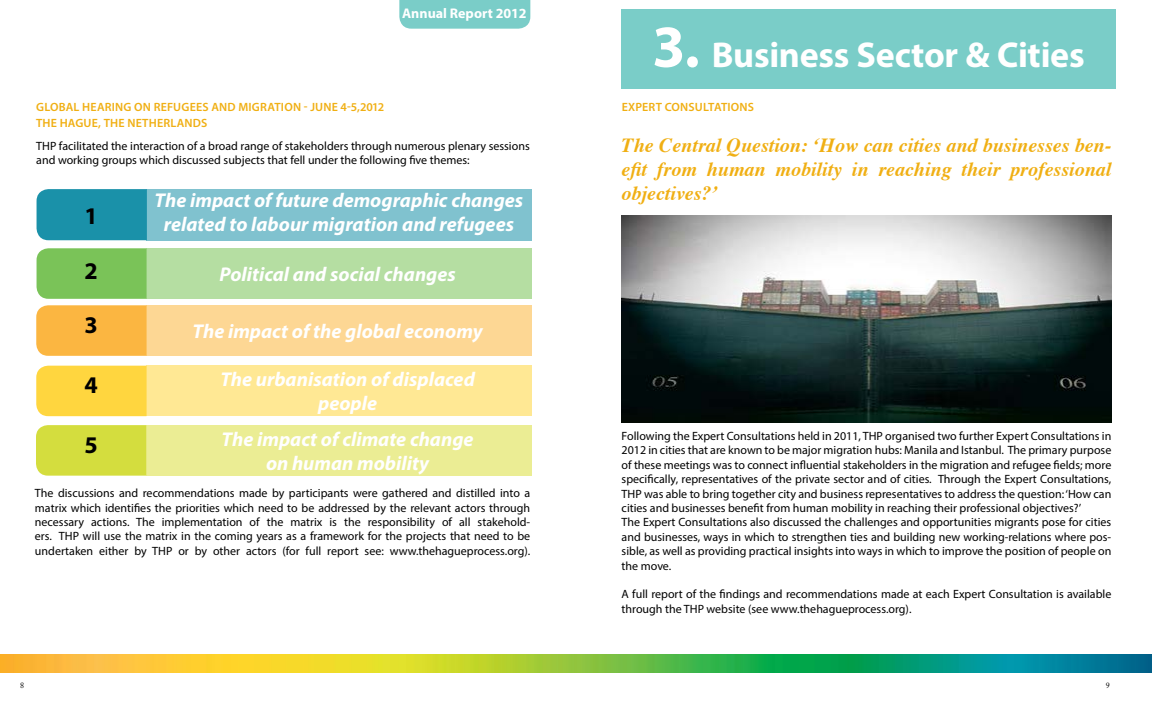
<style>
.page{position:relative;width:1152px;height:720px;background:#fff}
.page>*{position:absolute;margin:0;border:0;box-sizing:border-box;transform-origin:0 0}
.t1{font:700 36px "Myriad Pro";letter-spacing:-.01em;color:#fff}
.t2{font:700 24px "Myriad Pro";color:#000}
.t3{font:italic 700 20px/24px "Myriad Pro";color:#fff;text-align:center}
.t4{font:italic 700 20px/24px "Times";color:#f0af13;text-align:justify}
.t5{font:700 14px "Myriad Pro";color:#fff}
.t6{font:12px/14.4px "Myriad Pro";color:#000}
.t7{font:600 12px/16px "Myriad Pro";letter-spacing:.015em;color:#f0af13}
.t8{font:8px "Adobe Caslon Pro";color:#000}
.s1{font-size:60px}
</style>
<div class="page">
<div style="left:621px;top:10px;width:495px;height:79px;background:#7acdc8"></div>
<div style="left:399px;top:0;width:131px;height:29px;background:#7acdc8"></div>
<div style="left:146px;top:189px;width:386px;height:51px;background:#80c2cf"></div>
<div style="left:146px;top:248px;width:386px;height:51px;background:#b5dea2"></div>
<div style="left:146px;top:305px;width:386px;height:51px;background:#fdd794"></div>
<div style="left:146px;top:366px;width:386px;height:50px;background:#ffe894"></div>
<div style="left:146px;top:425px;width:386px;height:51px;background:#ebed94"></div>
<div style="left:37px;top:189px;width:110px;height:51px;background:#1a91a9"></div>
<div style="left:37px;top:248px;width:110px;height:51px;background:#7ac358"></div>
<div style="left:36px;top:305px;width:111px;height:51px;background:#fbb641"></div>
<div style="left:36px;top:366px;width:111px;height:50px;background:#ffd63f"></div>
<div style="left:36px;top:425px;width:110px;height:51px;background:#d4dd3e"></div>
<img style="left:0;top:654px;width:1152px;height:18px">
<img style="left:622px;top:215px;width:489px;height:208px">
<p class="t5" style="left:402px;top:4px;width:126px">Annual Report 2012</p>
<p class="t7" style="left:36px;top:99px;width:350px">GLOBAL HEARING ON REFUGEES AND MIGRATION - JUNE 4-5,2012<br>THE HAGUE, THE NETHERLANDS</p>
<p class="t6" style="left:36px;top:138px;width:495px">THP facilitated the interaction of a broad range of stakeholders through numerous plenary sessions and working groups which discussed subjects that fell under the following five themes:</p>
<h2 class="t2" style="left:84px;top:200px;width:15px">1</h2>
<h2 class="t2" style="left:84px;top:255px;width:15px">2</h2>
<h2 class="t2" style="left:84px;top:309px;width:15px">3</h2>
<h2 class="t2" style="left:84px;top:370px;width:15px">4</h2>
<h2 class="t2" style="left:84px;top:429px;width:15px">5</h2>
<h3 class="t3" style="left:155px;top:188px;width:370px">The impact of future demographic changes related to labour migration and refugees</h3>
<h3 class="t3" style="left:219px;top:262px;width:238px">Political and social changes</h3>
<h3 class="t3" style="left:193px;top:319px;width:292px">The impact of the global economy</h3>
<h3 class="t3" style="left:220px;top:367px;width:256px">The urbanisation of displaced people</h3>
<h3 class="t3" style="left:222px;top:427px;width:253px">The impact of climate change on human mobility</h3>
<p class="t6" style="left:35px;top:486px;width:497px;text-align:justify">The discussions and recommendations made by participants were gathered and distilled into a matrix which identifies the priorities which need to be addressed by the relevant actors through necessary actions. The implementation of the matrix is the responsibility of all stakehold&shy;ers. THP will use the matrix in the coming years as a framework for the projects that need to be undertaken either by THP or by other actors (for full report see: www.thehagueprocess.org).</p>
<h1 class="t1" style="left:652px;top:31px;width:434px"><span class="s1">3.</span> Business Sector &amp; Cities</h1>
<p class="t7" style="left:622px;top:99px;width:134px">EXPERT CONSULTATIONS</p>
<h3 class="t4" style="left:622px;top:132px;width:491px">The Central Question: ‘How can cities and businesses ben&shy;efit from human mobility in reaching their professional objectives?’</h3>
<p class="t6" style="left:622px;top:429px;width:491px">Following the Expert Consultations held in 2011, THP organised two further Expert Consultations in 2012 in cities that are known to be major migration hubs: Manila and Istanbul. The primary purpose of these meetings was to connect influential stakeholders in the migration and refugee fields; more specifically, representatives of the private sector and of cities. Through the Expert Consultations, THP was able to bring together city and business representatives to address the question: ‘How can cities and businesses benefit from human mobility in reaching their professional objectives?’<br>The Expert Consultations also discussed the challenges and opportunities migrants pose for cities and businesses, ways in which to strengthen ties and building new working-relations where pos&shy;sible, as well as providing practical insights into ways in which to improve the position of people on the move.</p>
<p class="t6" style="left:622px;top:587px;width:491px">A full report of the findings and recommendations made at each Expert Consultation is available through the THP website (see www.thehagueprocess.org).</p>
<p class="t8" style="left:20px;top:681px;width:5px">8</p>
<p class="t8" style="left:1106px;top:681px;width:5px">9</p>
</div>
